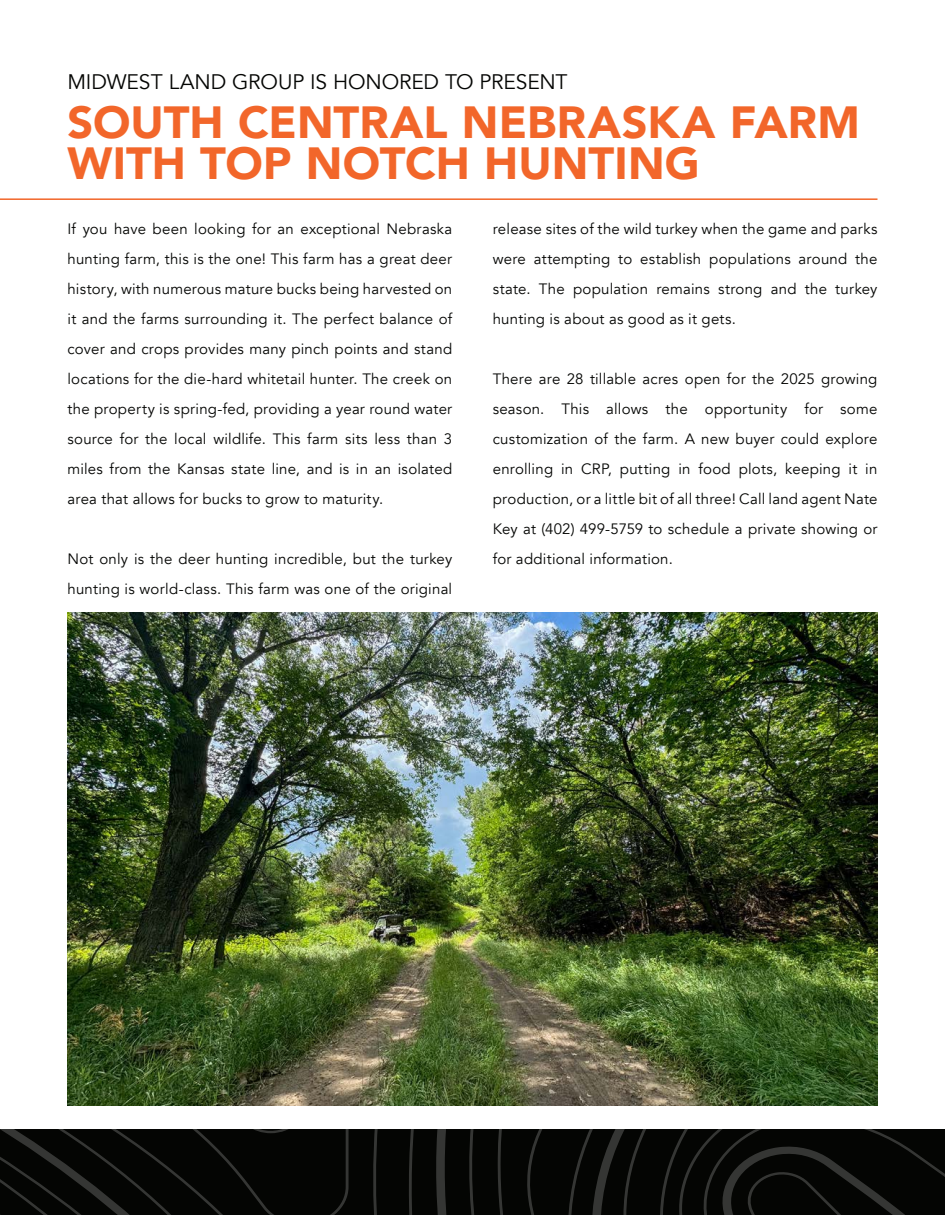
<style>
.page{position:relative;width:945px;height:1215px;background:#fff}
.page>*{position:absolute;margin:0;border:0;box-sizing:border-box;transform-origin:0 0}
.t1{font:900 45px/41.5px "Avenir";color:#f2662a}
.t2{font:21px "Avenir";letter-spacing:-.005em;color:#040503}
.t3{font:15px/30px "Avenir";letter-spacing:.015em;color:#040503;text-align:justify}
</style>
<div class="page">
<hr style="left:0;top:198px;width:878px;height:2px;background:#f2662a">
<svg style="left:0;top:1130px;width:945px;height:85px"></svg>
<img style="left:68px;top:613px;width:810px;height:492px">
<p class="t2" style="left:68px;top:69px;width:502px">MIDWEST LAND GROUP IS HONORED TO PRESENT</p>
<p class="t1" style="left:68px;top:100px;width:794px">SOUTH CENTRAL NEBRASKA FARM<br>WITH TOP NOTCH HUNTING</p>
<p class="t3" style="left:68px;top:214px;width:386px">If you have been looking for an exceptional Nebraska hunting farm, this is the one! This farm has a great deer history, with numerous mature bucks being harvested on it and the farms surrounding it. The perfect balance of cover and crops provides many pinch points and stand locations for the die-hard whitetail hunter. The creek on the property is spring-fed, providing a year round water source for the local wildlife. This farm sits less than 3 miles from the Kansas state line, and is in an isolated area that allows for bucks to grow to maturity.</p>
<p class="t3" style="left:68px;top:544px;width:386px">Not only is the deer hunting incredible, but the turkey hunting is world-class. This farm was one of the original</p>
<p class="t3" style="left:493px;top:214px;width:386px">release sites of the wild turkey when the game and parks were attempting to establish populations around the state. The population remains strong and the turkey hunting is about as good as it gets.</p>
<p class="t3" style="left:493px;top:364px;width:386px">There are 28 tillable acres open for the 2025 growing season. This allows the opportunity for some customization of the farm. A new buyer could explore enrolling in CRP, putting in food plots, keeping it in production, or a little bit of all three! Call land agent Nate Key at (402) 499-5759 to schedule a private showing or for additional information.</p>
</div>
